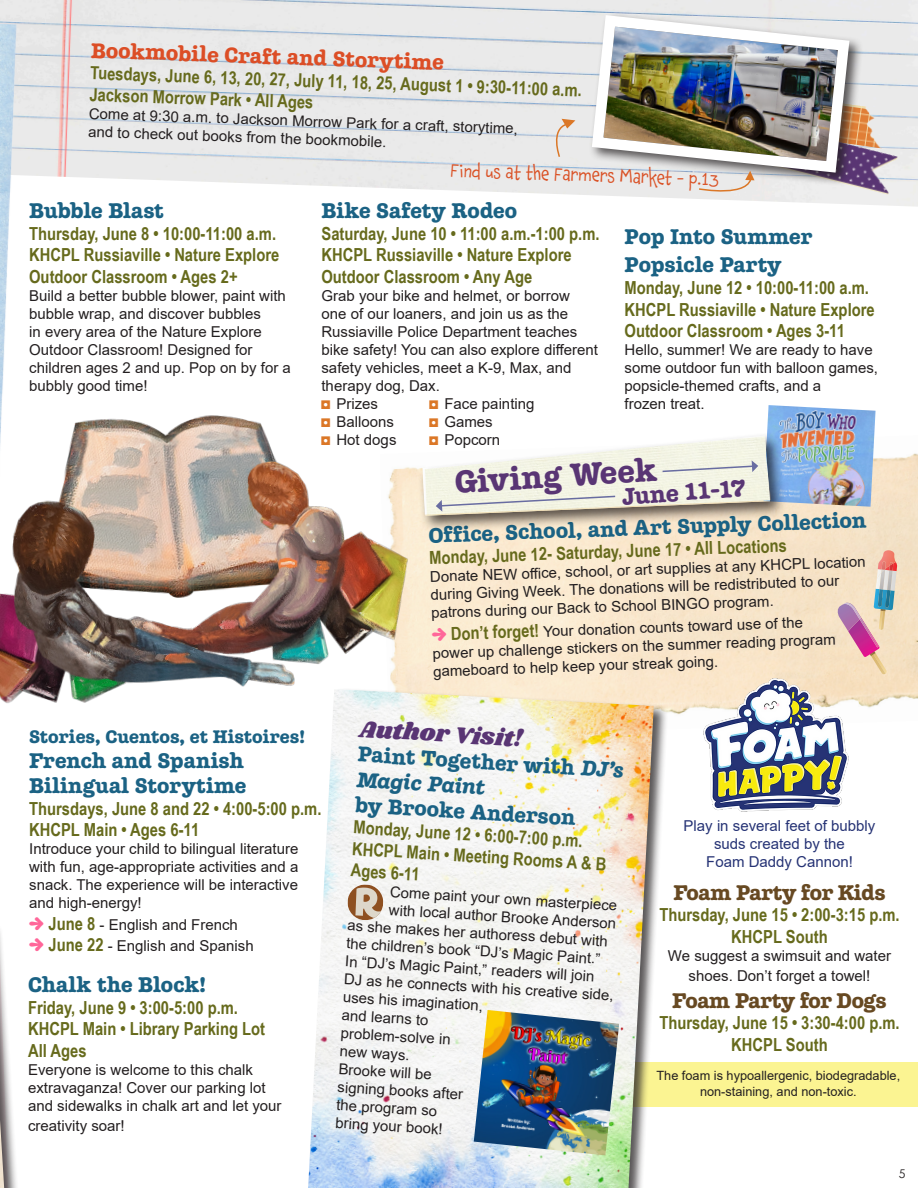
<style>
.page{position:relative;width:918px;height:1188px;background:#fff}
.page>*{position:absolute;margin:0;border:0;box-sizing:border-box;transform-origin:0 0}
.t1{font:31.5px "Margot";color:#593574}
.t2{font:24px "Shrikhand";color:#593574}
.t3{font:23.4px "Margot";color:#593574}
.t4{font:21px/25.2px "Margot";color:#1b6284}
.t5{font:21px "Margot";letter-spacing:-.02em;color:#674922}
.t6{font:21px "Margot";color:#dc4e26}
.t7{font:700 18px/21.6px "Arial Narrow";color:#666a1c}
.t8{font:18px "Chaloops";color:#da5226}
.t9{font:18px "Margot";color:#1b6284}
.t10{font:15px/18px "Arial";color:#231f20}
.t11{font:15px/18px "Arial";color:#263375;text-align:center}
.t12{font:12.75px/15.3px "Arial";color:#231f20;text-align:center}
.t13{font:12px "Century Gothic";color:#231f20}
.s1{font-family:"Arial Narrow";font-weight:700;font-size:18px;color:#db7727}
.s2{font-family:"Margot";font-size:22.5px;color:#f69}
.s3{font-family:"Arial Narrow";font-weight:700;font-size:18px;color:#666a1c}
.s4{font-style:italic}
</style>
<div class="page">
<img style="left:0;top:0;width:918px;height:207px">
<div style="left:633px;top:1062px;width:285px;height:44px;background:#fbf492"></div>
<img style="left:686px;top:668px;width:173px;height:144px">
<div style="left:0;top:923px;width:21px;height:265px;background:#231f20;opacity:.75"></div>
<img style="left:0;top:1120px;width:4px;height:68px">
<img style="left:0;top:415px;width:433px;height:288px">
<div style="left:306px;top:688px;width:362px;height:500px;background:#231f20;opacity:.75"></div>
<img style="left:308px;top:689px;width:346px;height:499px">
<img style="left:474px;top:1010px;width:145px;height:145px">
<img style="left:0;top:24px;width:25px;height:626px">
<svg style="left:347px;top:884px;width:37px;height:36px"></svg>
<img style="left:767px;top:405px;width:109px;height:102px">
<div style="left:418px;top:432px;width:369px;height:100px;background:#231f20;opacity:.75"></div>
<svg style="left:422px;top:436px;width:349px;height:80px"></svg>
<img style="left:863px;top:88px;width:24px;height:32px">
<img style="left:755px;top:120px;width:143px;height:75px">
<svg style="left:838px;top:550px;width:59px;height:125px;background:#e4ceba"></svg>
<img style="left:837px;top:602px;width:24px;height:29px">
<img style="left:860px;top:618px;width:19px;height:30px">
<img style="left:843px;top:603px;width:18px;height:16px">
<div style="left:588px;top:12px;width:275px;height:175px;background:#231f20;opacity:.75"></div>
<img style="left:586px;top:9px;width:269px;height:169px">
<svg style="left:550px;top:119px;width:25px;height:39px"></svg>
<svg style="left:698px;top:171px;width:57px;height:27px;background:#e4ddd7"></svg>
<p class="t6" style="left:92px;top:38px;width:355px;rotate:2deg">Bookmobile Craft and Storytime</p>
<p class="t7" style="left:91px;top:61px;width:493px;rotate:2deg">Tuesdays, June 6, 13, 20, 27, July 11, 18, 25, August 1 • 9:30-11:00 a.m.<br>Jackson Morrow Park • All Ages</p>
<p class="t10" style="left:89px;top:104px;width:431px;rotate:2deg">Come at 9:30 a.m. to Jackson Morrow Park for a craft, storytime, and to check out books from the bookmobile.</p>
<p class="t4" style="left:29px;top:198px;width:136px">Bubble Blast</p>
<p class="t7" style="left:29px;top:222px;width:252px">Thursday, June 8 • 10:00-11:00 a.m.<br>KHCPL Russiaville • Nature Explore<br>Outdoor Classroom • Ages 2+</p>
<p class="t10" style="left:29px;top:286px;width:263px">Build a better bubble blower, paint with bubble wrap, and discover bubbles<br>in every area of the Nature Explore<br>Outdoor Classroom! Designed for children ages 2 and up. Pop on by for a bubbly good time!</p>
<p class="t8" style="left:451px;top:155px;width:270px;rotate:2deg">Find us at the Farmers Market - p.13</p>
<p class="t4" style="left:321px;top:198px;width:197px">Bike Safety Rodeo</p>
<p class="t7" style="left:321px;top:222px;width:280px">Saturday, June 10 • 11:00 a.m.-1:00 p.m.<br>KHCPL Russiaville • Nature Explore<br>Outdoor Classroom • Any Age</p>
<p class="t10" style="left:321px;top:286px;width:278px">Grab your bike and helmet, or borrow one of our loaners, and join us as the<br>Russiaville Police Department teaches bike safety! You can also explore different safety vehicles, meet a K-9, Max, and therapy dog, Dax.<br><span class="s1">◘</span> Prizes</p>
<p class="t10" style="left:429px;top:394px;width:107px"><span class="s1">◘</span> Face painting</p>
<p class="t10" style="left:321px;top:412px;width:74px"><span class="s1">◘</span> Balloons</p>
<p class="t10" style="left:429px;top:412px;width:65px"><span class="s1">◘</span> Games</p>
<p class="t10" style="left:321px;top:430px;width:77px"><span class="s1">◘</span> Hot dogs</p>
<p class="t10" style="left:429px;top:430px;width:72px"><span class="s1">◘</span> Popcorn</p>
<p class="t4" style="left:625px;top:222px;width:190px;line-height:28.8px">Pop Into Summer<br>Popsicle Party</p>
<p class="t7" style="left:625px;top:276px;width:252px">Monday, June 12 • 10:00-11:00 a.m.<br>KHCPL Russiaville • Nature Explore<br>Outdoor Classroom • Ages 3-11</p>
<p class="t10" style="left:625px;top:341px;width:255px">Hello, summer! We are ready to have some outdoor fun with balloon games, popsicle-themed crafts, and a<br>frozen treat.</p>
<p class="t1" style="left:454px;top:463px;width:204px;rotate:-3deg">Giving Week</p>
<p class="t3" style="left:621px;top:483px;width:125px;rotate:-4deg">June 11-17</p>
<p class="t4" style="left:428px;top:523px;width:440px;rotate:-2deg">Offi ce, School, and Art Supply Collection</p>
<p class="t7" style="left:429px;top:546px;width:359px;rotate:-2deg">Monday, June 12- Saturday, June 17 • All Locations</p>
<p class="t10" style="left:430px;top:568px;width:437px;rotate:-2deg">Donate NEW offi ce, school, or art supplies at any KHCPL location during Giving Week. The donations will be redistributed to our patrons during our Back to School BINGO program.</p>
<p class="t10" style="left:432px;top:626px;width:405px;rotate:-2deg"><span class="s2">→</span> <span class="s3">Don’t forget!</span> Your donation counts toward use of the power up challenge stickers on the summer reading program gameboard to help keep your streak going.</p>
<p class="t9" style="left:29px;top:726px;width:277px">Stories, Cuentos, et Histoires!</p>
<p class="t4" style="left:29px;top:748px;width:219px">French and Spanish<br>Bilingual Storytime</p>
<p class="t7" style="left:29px;top:797px;width:294px">Thursdays, June 8 and 22 • 4:00-5:00 p.m.<br>KHCPL Main • Ages 6-11</p>
<p class="t10" style="left:29px;top:840px;width:271px;text-align:justify">Introduce your child to bilingual literature with fun, age-appropriate activities and a snack. The experience will be interactive and high-energy!</p>
<p class="t10" style="left:29px;top:915px;width:210px"><span class="s2">→</span> <span class="s3">June 8</span> - English and French</p>
<p class="t10" style="left:29px;top:937px;width:226px"><span class="s2">→</span> <span class="s3">June 22</span> - English and Spanish</p>
<p class="t4" style="left:28px;top:972px;width:179px">Chalk the Block!</p>
<p class="t7" style="left:28px;top:996px;width:239px">Friday, June 9 • 3:00-5:00 p.m.<br>KHCPL Main • Library Parking Lot<br>All Ages</p>
<p class="t10" style="left:28px;top:1060px;width:255px">Everyone is welcome to this chalk extravaganza! Cover our parking lot and sidewalks in chalk art and let your</p>
<p class="t10" style="left:28px;top:1116px;width:98px">creativity soar!</p>
<p class="t2" style="left:361px;top:711px;width:165px;rotate:4deg">Author Visit!</p>
<p class="t4" style="left:359px;top:741px;width:268px;rotate:4deg">Paint Together with <span class="s4">DJ’s<br>Magic Paint<br></span>by Brooke Anderson</p>
<p class="t7" style="left:354px;top:814px;width:256px;line-height:22px;rotate:4deg">Monday, June 12 • 6:00-7:00 p.m.<br>KHCPL Main • Meeting Rooms A &amp; B<br>Ages 6-11</p>
<p class="t10" style="left:391px;top:882px;width:229px;rotate:4deg">Come paint your own masterpiece</p>
<p class="t10" style="left:390px;top:900px;width:229px;rotate:4deg">with local author Brooke Anderson</p>
<p class="t10" style="left:348px;top:915px;width:262px;rotate:4deg">as she makes her authoress debut with</p>
<p class="t10" style="left:347px;top:933px;width:256px;rotate:4deg">the children’s book “DJ’s Magic Paint.”</p>
<p class="t10" style="left:346px;top:951px;width:251px;rotate:4deg">In “DJ’s Magic Paint,” readers will join</p>
<p class="t10" style="left:345px;top:969px;width:272px;rotate:4deg">DJ as he connects with his creative side,</p>
<p class="t10" style="left:344px;top:987px;width:142px;rotate:4deg">uses his imagination,</p>
<p class="t10" style="left:343px;top:1005px;width:88px;rotate:4deg">and learns to</p>
<p class="t10" style="left:342px;top:1023px;width:112px;rotate:4deg">problem-solve in</p>
<p class="t10" style="left:340px;top:1041px;width:72px;rotate:4deg">new ways.</p>
<p class="t10" style="left:339px;top:1059px;width:128px;rotate:4deg">Brooke will be signing books after the program so bring your book!</p>
<p class="t11" style="left:684px;top:817px;width:193px">Play in several feet of bubbly suds created by the<br>Foam Daddy Cannon!</p>
<p class="t5" style="left:673px;top:880px;width:214px">Foam Party for Kids</p>
<p class="t7" style="left:659px;top:903px;width:242px;text-align:center">Thursday, June 15 • 2:00-3:15 p.m.<br>KHCPL South</p>
<p class="t10" style="left:668px;top:946px;width:225px;line-height:19.8px;text-align:center">We suggest a swimsuit and water shoes. Don’t forget a towel!</p>
<p class="t5" style="left:672px;top:988px;width:216px">Foam Party for Dogs</p>
<p class="t7" style="left:659px;top:1011px;width:242px;text-align:center">Thursday, June 15 • 3:30-4:00 p.m.<br>KHCPL South</p>
<p class="t12" style="left:656px;top:1068px;width:245px">The foam is hypoallergenic, biodegradable, non-staining, and non-toxic.</p>
<p class="t13" style="left:899px;top:1165px;width:8px">5</p>
</div>
